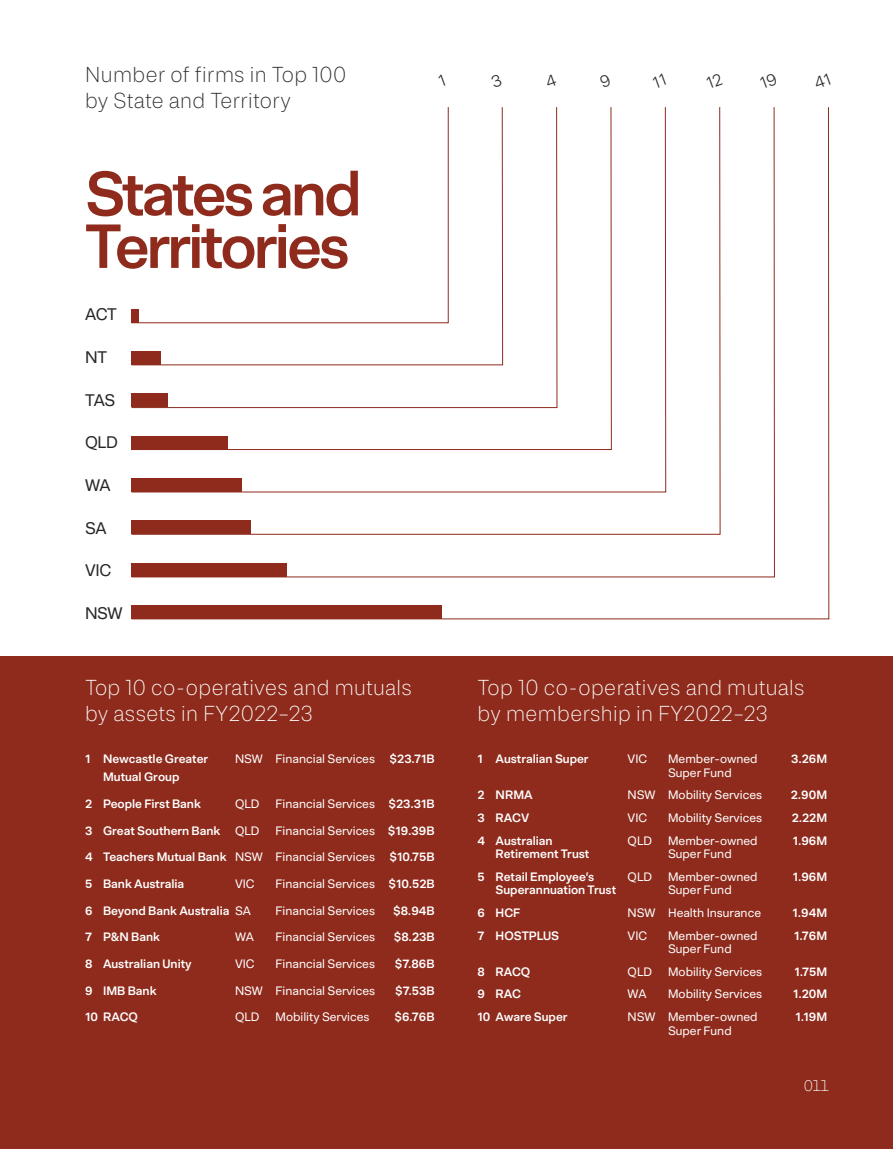
<style>
.page{position:relative;width:893px;height:1149px;background:#fff}
.page>*{position:absolute;margin:0;border:0;box-sizing:border-box;transform-origin:0 0}
.t1{font:600 61.05px/52.5px "Abacaxi Devanagari";letter-spacing:-.05em;color:#8e2b1c}
.t2{font:300 21px/25.2px "Axalp Grotesk";letter-spacing:.02em;color:#fff}
.t3{font:300 21px/25.2px "Axalp Grotesk";letter-spacing:.02em;color:#262727}
.t4{font:16.5px "Abacaxi Devanagari";letter-spacing:-.02em;color:#262727}
.Axalp_Light_16p{font:300 15px "Axalp Grotesk";color:#fff}
.Abacaxi_Light_Smalltext_9p{font:12px "Abacaxi Devanagari";color:#fff}
.Abacaxi_Light_Smalltext_9p-2{font:600 12px "Abacaxi Devanagari";color:#fff}
.s1{font-weight:600}
.s2{font-weight:400}
</style>
<div class="page">
<div style="left:0;top:656px;width:893px;height:492px;background:#8e2b1c"></div>
<svg style="left:131px;top:107px;width:699px;height:512px"></svg>
<svg style="left:131px;top:107px;width:644px;height:470px"></svg>
<svg style="left:131px;top:107px;width:535px;height:385px"></svg>
<svg style="left:131px;top:107px;width:372px;height:258px"></svg>
<p class="t3" style="left:85px;top:62px;width:263px">Number of firms in Top 100 by State and Territory</p>
<p class="t1" style="left:85px;top:168px;width:278px">States and<br>Territories</p>
<p class="t4" style="left:85px;top:305px;width:33px">ACT</p>
<p class="t4" style="left:85px;top:347px;width:23px">NT</p>
<p class="t4" style="left:85px;top:390px;width:32px">TAS</p>
<p class="t4" style="left:85px;top:433px;width:34px">QLD</p>
<p class="t4" style="left:85px;top:475px;width:27px">WA</p>
<p class="t4" style="left:85px;top:518px;width:23px">SA</p>
<p class="t4" style="left:85px;top:560px;width:28px">VIC</p>
<p class="t4" style="left:85px;top:603px;width:39px">NSW</p>
<p class="t2" style="left:85px;top:675px;width:328px">Top 10 co-operatives and mutuals by assets in FY2022–23</p>
<p class="t2" style="left:478px;top:675px;width:328px">Top 10 co-operatives and mutuals by membership in FY2022–23</p>
<p class="Abacaxi_Light_Smalltext_9p-2" style="left:85px;top:751px;width:125px">1 Newcastle Greater</p>
<p class="Abacaxi_Light_Smalltext_9p" style="left:235px;top:751px;width:201px">NSW Financial Services <span class="s1">$23.71B</span></p>
<p class="Abacaxi_Light_Smalltext_9p-2" style="left:103px;top:769px;width:78px">Mutual Group</p>
<p class="Abacaxi_Light_Smalltext_9p-2" style="left:85px;top:796px;width:118px">2 People First Bank</p>
<p class="Abacaxi_Light_Smalltext_9p" style="left:235px;top:796px;width:26px">QLD</p>
<p class="Abacaxi_Light_Smalltext_9p" style="left:276px;top:796px;width:161px">Financial Services <span class="s1">$23.31B</span></p>
<p class="Abacaxi_Light_Smalltext_9p-2" style="left:85px;top:823px;width:176px">3 Great Southern Bank <span class="s2">QLD</span></p>
<p class="Abacaxi_Light_Smalltext_9p" style="left:276px;top:823px;width:161px">Financial Services <span class="s1">$19.39B</span></p>
<p class="Abacaxi_Light_Smalltext_9p-2" style="left:85px;top:849px;width:351px">4 Teachers Mutual Bank <span class="s2">NSW Financial Services</span> $10.75B</p>
<p class="Abacaxi_Light_Smalltext_9p-2" style="left:85px;top:876px;width:101px">5 Bank Australia</p>
<p class="Abacaxi_Light_Smalltext_9p" style="left:235px;top:876px;width:21px">VIC</p>
<p class="Abacaxi_Light_Smalltext_9p" style="left:276px;top:876px;width:161px">Financial Services <span class="s1">$10.52B</span></p>
<p class="Abacaxi_Light_Smalltext_9p-2" style="left:85px;top:903px;width:167px">6 Beyond Bank Australia <span class="s2">SA</span></p>
<p class="Abacaxi_Light_Smalltext_9p" style="left:276px;top:903px;width:101px">Financial Services</p>
<p class="Abacaxi_Light_Smalltext_9p-2" style="left:393px;top:903px;width:43px">$8.94B</p>
<p class="Abacaxi_Light_Smalltext_9p-2" style="left:85px;top:929px;width:77px">7 P&amp;N Bank</p>
<p class="Abacaxi_Light_Smalltext_9p" style="left:235px;top:929px;width:20px">WA</p>
<p class="Abacaxi_Light_Smalltext_9p" style="left:276px;top:929px;width:101px">Financial Services</p>
<p class="Abacaxi_Light_Smalltext_9p-2" style="left:394px;top:929px;width:42px">$8.23B</p>
<p class="Abacaxi_Light_Smalltext_9p-2" style="left:85px;top:956px;width:108px">8 Australian Unity</p>
<p class="Abacaxi_Light_Smalltext_9p" style="left:235px;top:956px;width:21px">VIC</p>
<p class="Abacaxi_Light_Smalltext_9p" style="left:276px;top:956px;width:101px">Financial Services</p>
<p class="Abacaxi_Light_Smalltext_9p-2" style="left:395px;top:956px;width:41px">$7.86B</p>
<p class="Abacaxi_Light_Smalltext_9p-2" style="left:85px;top:983px;width:73px">9 IMB Bank</p>
<p class="Abacaxi_Light_Smalltext_9p" style="left:235px;top:983px;width:141px">NSW Financial Services</p>
<p class="Abacaxi_Light_Smalltext_9p-2" style="left:395px;top:983px;width:41px">$7.53B</p>
<p class="Abacaxi_Light_Smalltext_9p-2" style="left:85px;top:1009px;width:54px">10 RACQ</p>
<p class="Abacaxi_Light_Smalltext_9p" style="left:235px;top:1009px;width:26px">QLD</p>
<p class="Abacaxi_Light_Smalltext_9p" style="left:276px;top:1009px;width:95px">Mobility Services</p>
<p class="Abacaxi_Light_Smalltext_9p-2" style="left:394px;top:1009px;width:42px">$6.76B</p>
<p class="Abacaxi_Light_Smalltext_9p-2" style="left:478px;top:751px;width:112px">1 Australian Super</p>
<p class="Abacaxi_Light_Smalltext_9p" style="left:628px;top:751px;width:21px">VIC</p>
<p class="Abacaxi_Light_Smalltext_9p" style="left:668px;top:751px;width:91px">Member-owned</p>
<p class="Abacaxi_Light_Smalltext_9p-2" style="left:791px;top:751px;width:37px">3.26M</p>
<p class="Abacaxi_Light_Smalltext_9p" style="left:668px;top:765px;width:65px">Super Fund</p>
<p class="Abacaxi_Light_Smalltext_9p-2" style="left:478px;top:787px;width:56px">2 NRMA</p>
<p class="Abacaxi_Light_Smalltext_9p" style="left:628px;top:787px;width:136px">NSW Mobility Services</p>
<p class="Abacaxi_Light_Smalltext_9p-2" style="left:791px;top:787px;width:38px">2.90M</p>
<p class="Abacaxi_Light_Smalltext_9p-2" style="left:478px;top:810px;width:53px">3 RACV</p>
<p class="Abacaxi_Light_Smalltext_9p" style="left:628px;top:810px;width:21px">VIC</p>
<p class="Abacaxi_Light_Smalltext_9p" style="left:668px;top:810px;width:95px">Mobility Services</p>
<p class="Abacaxi_Light_Smalltext_9p-2" style="left:792px;top:810px;width:37px">2.22M</p>
<p class="Abacaxi_Light_Smalltext_9p-2" style="left:478px;top:833px;width:77px">4 Australian</p>
<p class="Abacaxi_Light_Smalltext_9p" style="left:628px;top:833px;width:26px">QLD</p>
<p class="Abacaxi_Light_Smalltext_9p" style="left:668px;top:833px;width:91px">Member-owned</p>
<p class="Abacaxi_Light_Smalltext_9p-2" style="left:793px;top:833px;width:36px">1.96M</p>
<p class="Abacaxi_Light_Smalltext_9p-2" style="left:496px;top:846px;width:95px">Retirement Trust</p>
<p class="Abacaxi_Light_Smalltext_9p" style="left:668px;top:846px;width:65px">Super Fund</p>
<p class="Abacaxi_Light_Smalltext_9p-2" style="left:478px;top:869px;width:118px">5 Retail Employee’s</p>
<p class="Abacaxi_Light_Smalltext_9p" style="left:628px;top:869px;width:26px">QLD</p>
<p class="Abacaxi_Light_Smalltext_9p" style="left:668px;top:869px;width:91px">Member-owned</p>
<p class="Abacaxi_Light_Smalltext_9p-2" style="left:793px;top:869px;width:36px">1.96M</p>
<p class="Abacaxi_Light_Smalltext_9p-2" style="left:496px;top:882px;width:122px">Superannuation Trust</p>
<p class="Abacaxi_Light_Smalltext_9p" style="left:668px;top:882px;width:65px">Super Fund</p>
<p class="Abacaxi_Light_Smalltext_9p-2" style="left:478px;top:905px;width:44px">6 HCF</p>
<p class="Abacaxi_Light_Smalltext_9p" style="left:628px;top:905px;width:135px">NSW Health Insurance</p>
<p class="Abacaxi_Light_Smalltext_9p-2" style="left:792px;top:905px;width:36px">1.94M</p>
<p class="Abacaxi_Light_Smalltext_9p-2" style="left:478px;top:928px;width:83px">7 HOSTPLUS</p>
<p class="Abacaxi_Light_Smalltext_9p" style="left:628px;top:928px;width:21px">VIC</p>
<p class="Abacaxi_Light_Smalltext_9p" style="left:668px;top:928px;width:91px">Member-owned</p>
<p class="Abacaxi_Light_Smalltext_9p-2" style="left:794px;top:928px;width:35px">1.76M</p>
<p class="Abacaxi_Light_Smalltext_9p" style="left:668px;top:941px;width:65px">Super Fund</p>
<p class="Abacaxi_Light_Smalltext_9p-2" style="left:478px;top:964px;width:54px">8 RACQ</p>
<p class="Abacaxi_Light_Smalltext_9p" style="left:628px;top:964px;width:26px">QLD</p>
<p class="Abacaxi_Light_Smalltext_9p" style="left:668px;top:964px;width:95px">Mobility Services</p>
<p class="Abacaxi_Light_Smalltext_9p-2" style="left:794px;top:964px;width:34px">1.75M</p>
<p class="Abacaxi_Light_Smalltext_9p-2" style="left:478px;top:986px;width:45px">9 RAC</p>
<p class="Abacaxi_Light_Smalltext_9p" style="left:628px;top:986px;width:20px">WA</p>
<p class="Abacaxi_Light_Smalltext_9p" style="left:668px;top:986px;width:95px">Mobility Services</p>
<p class="Abacaxi_Light_Smalltext_9p-2" style="left:793px;top:986px;width:36px">1.20M</p>
<p class="Abacaxi_Light_Smalltext_9p-2" style="left:478px;top:1009px;width:91px">10 Aware Super</p>
<p class="Abacaxi_Light_Smalltext_9p" style="left:628px;top:1009px;width:132px">NSW Member-owned</p>
<p class="Abacaxi_Light_Smalltext_9p-2" style="left:795px;top:1009px;width:33px">1.19M</p>
<p class="Abacaxi_Light_Smalltext_9p" style="left:668px;top:1023px;width:65px">Super Fund</p>
<p class="Axalp_Light_16p" style="left:804px;top:1076px;width:27px">011</p>
</div>
